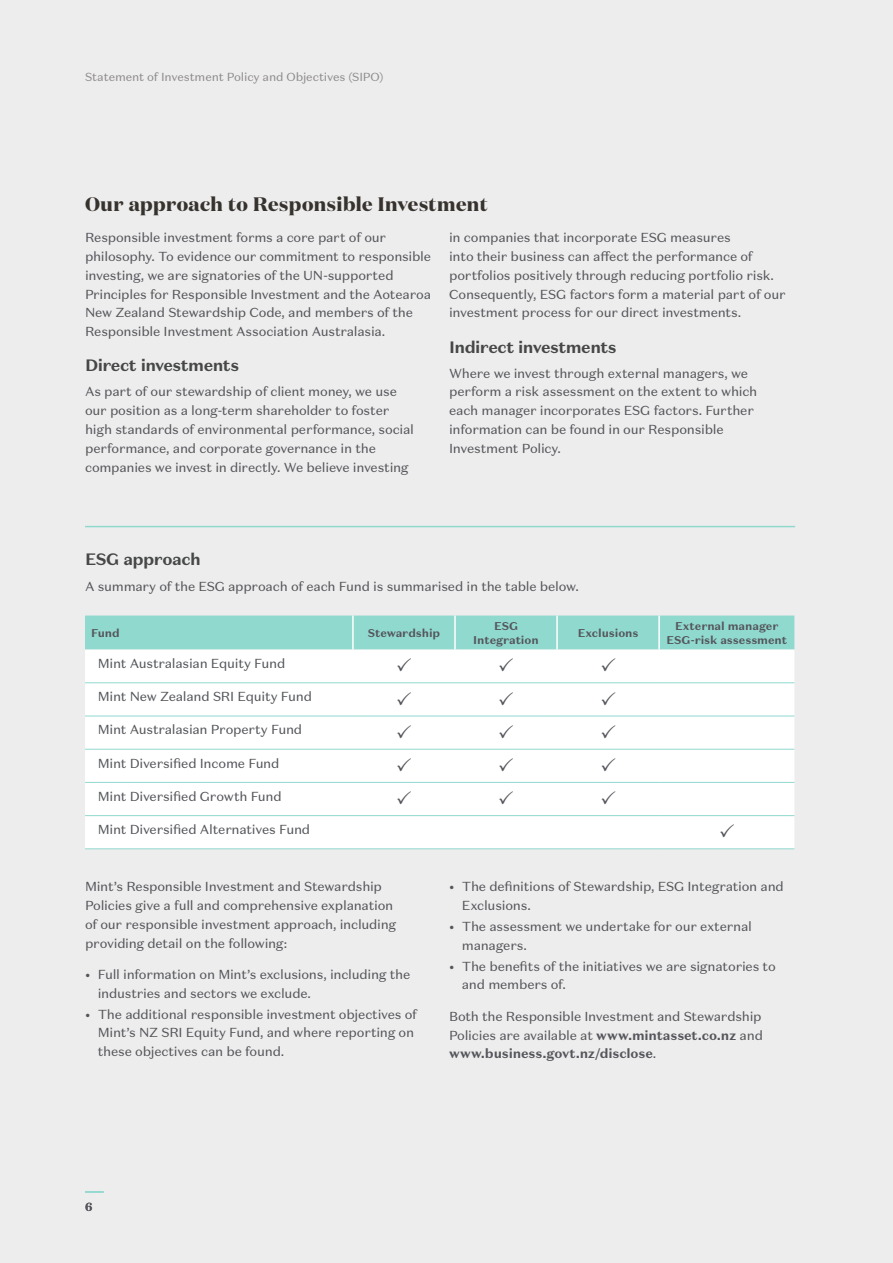
<style>
.page{position:relative;width:893px;height:1263px;background:#eeeded}
.page>*{position:absolute;margin:0;border:0;box-sizing:border-box;transform-origin:0 0}
.t1{font:700 19.5px "Domaine Display";letter-spacing:.025em;color:#36322e}
.t2{font:700 16.5px "Domaine Sans Text";letter-spacing:-.03em;color:#454847}
.t3{font:13.05px/18.8px "Domaine Sans Text";letter-spacing:-.02em;color:#54565b}
.t4{font:11.7px "Domaine Sans Text";letter-spacing:-.015em;color:#8f8d8c}
.t5{font:700 11.7px "Domaine Text Test";color:#54565b}
.t6{font:700 11.25px/13.5px "Domaine Sans Text";letter-spacing:-.005em;color:#54565b;text-align:center}
.s1{font-weight:700}
</style>
<div class="page">
<div style="left:85px;top:615px;width:709px;height:35px;background:#90d9cf"></div>
<div style="left:85px;top:650px;width:709px;height:198px;background:#fff"></div>
<hr style="left:352px;top:615px;width:2px;height:35px;background:#fff">
<hr style="left:454px;top:615px;width:2px;height:35px;background:#fff">
<hr style="left:556px;top:615px;width:2px;height:35px;background:#fff">
<hr style="left:658px;top:615px;width:2px;height:35px;background:#fff">
<hr style="left:85px;top:682px;width:268px;height:1px;background:#90d9cf">
<hr style="left:353px;top:682px;width:102px;height:1px;background:#90d9cf">
<hr style="left:455px;top:682px;width:102px;height:1px;background:#90d9cf">
<hr style="left:557px;top:682px;width:102px;height:1px;background:#90d9cf">
<hr style="left:659px;top:682px;width:135px;height:1px;background:#90d9cf">
<hr style="left:85px;top:716px;width:268px;height:1px;background:#90d9cf">
<hr style="left:353px;top:716px;width:102px;height:1px;background:#90d9cf">
<hr style="left:455px;top:716px;width:102px;height:1px;background:#90d9cf">
<hr style="left:557px;top:716px;width:102px;height:1px;background:#90d9cf">
<hr style="left:659px;top:716px;width:135px;height:1px;background:#90d9cf">
<hr style="left:85px;top:749px;width:268px;height:1px;background:#90d9cf">
<hr style="left:353px;top:749px;width:102px;height:1px;background:#90d9cf">
<hr style="left:455px;top:749px;width:102px;height:1px;background:#90d9cf">
<hr style="left:557px;top:749px;width:102px;height:1px;background:#90d9cf">
<hr style="left:659px;top:749px;width:135px;height:1px;background:#90d9cf">
<hr style="left:85px;top:782px;width:268px;height:1px;background:#90d9cf">
<hr style="left:353px;top:782px;width:102px;height:1px;background:#90d9cf">
<hr style="left:455px;top:782px;width:102px;height:1px;background:#90d9cf">
<hr style="left:557px;top:782px;width:102px;height:1px;background:#90d9cf">
<hr style="left:659px;top:782px;width:135px;height:1px;background:#90d9cf">
<hr style="left:85px;top:815px;width:268px;height:1px;background:#90d9cf">
<hr style="left:353px;top:815px;width:102px;height:1px;background:#90d9cf">
<hr style="left:455px;top:815px;width:102px;height:1px;background:#90d9cf">
<hr style="left:557px;top:815px;width:102px;height:1px;background:#90d9cf">
<hr style="left:659px;top:815px;width:135px;height:1px;background:#90d9cf">
<hr style="left:85px;top:848px;width:268px;height:1px;background:#90d9cf">
<hr style="left:353px;top:848px;width:102px;height:1px;background:#90d9cf">
<hr style="left:455px;top:848px;width:102px;height:1px;background:#90d9cf">
<hr style="left:557px;top:848px;width:102px;height:1px;background:#90d9cf">
<hr style="left:659px;top:848px;width:135px;height:1px;background:#90d9cf">
<hr style="left:85px;top:526px;width:710px;height:1px;background:#90d9cf">
<svg style="left:85px;top:1191px;width:19px;height:2px"></svg>
<svg style="left:397px;top:658px;width:14px;height:13px"></svg>
<svg style="left:499px;top:658px;width:14px;height:13px"></svg>
<svg style="left:601px;top:658px;width:14px;height:13px"></svg>
<svg style="left:397px;top:691px;width:14px;height:14px"></svg>
<svg style="left:499px;top:691px;width:14px;height:14px"></svg>
<svg style="left:601px;top:691px;width:14px;height:14px"></svg>
<svg style="left:397px;top:724px;width:14px;height:14px"></svg>
<svg style="left:499px;top:724px;width:14px;height:14px"></svg>
<svg style="left:601px;top:724px;width:14px;height:14px"></svg>
<svg style="left:397px;top:757px;width:14px;height:14px"></svg>
<svg style="left:499px;top:757px;width:14px;height:14px"></svg>
<svg style="left:601px;top:757px;width:14px;height:14px"></svg>
<svg style="left:397px;top:791px;width:14px;height:13px"></svg>
<svg style="left:499px;top:791px;width:14px;height:13px"></svg>
<svg style="left:601px;top:791px;width:14px;height:13px"></svg>
<svg style="left:720px;top:824px;width:14px;height:13px"></svg>
<p class="t4" style="left:85px;top:70px;width:300px">Statement of Investment Policy and Objectives (SIPO)</p>
<h1 class="t1" style="left:85px;top:191px;width:404px">Our approach to Responsible Investment</h1>
<p class="t3" style="left:85px;top:228px;width:348px">Responsible investment forms a core part of our philosophy. To evidence our commitment to responsible investing, we are signatories of the UN-supported Principles for Responsible Investment and the Aotearoa New Zealand Stewardship Code, and members of the Responsible Investment Association Australasia.</p>
<p class="t2" style="left:85px;top:355px;width:156px">Direct investments</p>
<p class="t3" style="left:85px;top:382px;width:331px">As part of our stewardship of client money, we use our position as a long-term shareholder to foster high standards of environmental performance, social performance, and corporate governance in the companies we invest in directly. We believe investing</p>
<p class="t3" style="left:449px;top:228px;width:338px">in companies that incorporate ESG measures<br>into their business can affect the performance of portfolios positively through reducing portfolio risk.<br>Consequently, ESG factors form a material part of our investment process for our direct investments.</p>
<p class="t2" style="left:449px;top:336px;width:169px">Indirect investments</p>
<p class="t3" style="left:449px;top:364px;width:310px">Where we invest through external managers, we perform a risk assessment on the extent to which each manager incorporates ESG factors. Further information can be found in our Responsible Investment Policy.</p>
<p class="t2" style="left:85px;top:549px;width:117px">ESG approach</p>
<p class="t3" style="left:85px;top:576px;width:495px">A summary of the ESG approach of each Fund is summarised in the table below.</p>
<p class="t6" style="left:91px;top:626px;width:30px">Fund</p>
<p class="t6" style="left:368px;top:626px;width:74px">Stewardship</p>
<p class="t6" style="left:473px;top:619px;width:67px">ESG<br>Integration</p>
<p class="t6" style="left:578px;top:626px;width:62px">Exclusions</p>
<p class="t6" style="left:666px;top:619px;width:122px">External manager<br>ESG-risk assessment</p>
<p class="t3" style="left:98px;top:654px;width:189px">Mint Australasian Equity Fund</p>
<p class="t3" style="left:98px;top:687px;width:216px">Mint New Zealand SRI Equity Fund</p>
<p class="t3" style="left:98px;top:720px;width:206px">Mint Australasian Property Fund</p>
<p class="t3" style="left:98px;top:754px;width:183px">Mint Diversified Income Fund</p>
<p class="t3" style="left:98px;top:787px;width:186px">Mint Diversified Growth Fund</p>
<p class="t3" style="left:98px;top:820px;width:214px">Mint Diversified Alternatives Fund</p>
<p class="t3" style="left:85px;top:877px;width:313px">Mint’s Responsible Investment and Stewardship Policies give a full and comprehensive explanation of our responsible investment approach, including providing detail on the following:</p>
<p class="t3" style="left:98px;top:965px;width:314px;text-indent:-13px">• Full information on Mint’s exclusions, including the industries and sectors we exclude.</p>
<p class="t3" style="left:98px;top:1005px;width:321px;text-indent:-13px">• The additional responsible investment objectives of<br>Mint’s NZ SRI Equity Fund, and where reporting on these objectives can be found.</p>
<p class="t3" style="left:462px;top:877px;width:324px;text-indent:-13px">• The definitions of Stewardship, ESG Integration and<br>Exclusions.</p>
<p class="t3" style="left:462px;top:917px;width:292px;text-indent:-13px">• The assessment we undertake for our external managers.</p>
<p class="t3" style="left:462px;top:956px;width:316px;text-indent:-13px">• The benefits of the initiatives we are signatories to and members of.</p>
<p class="t3" style="left:449px;top:1007px;width:315px;text-align:justify">Both the Responsible Investment and Stewardship Policies are available at <span class="s1">www.mintasset.co.nz</span> and <span class="s1">www.business.govt.nz/disclose</span>.</p>
<p class="t5" style="left:85px;top:1199px;width:9px">6</p>
</div>
